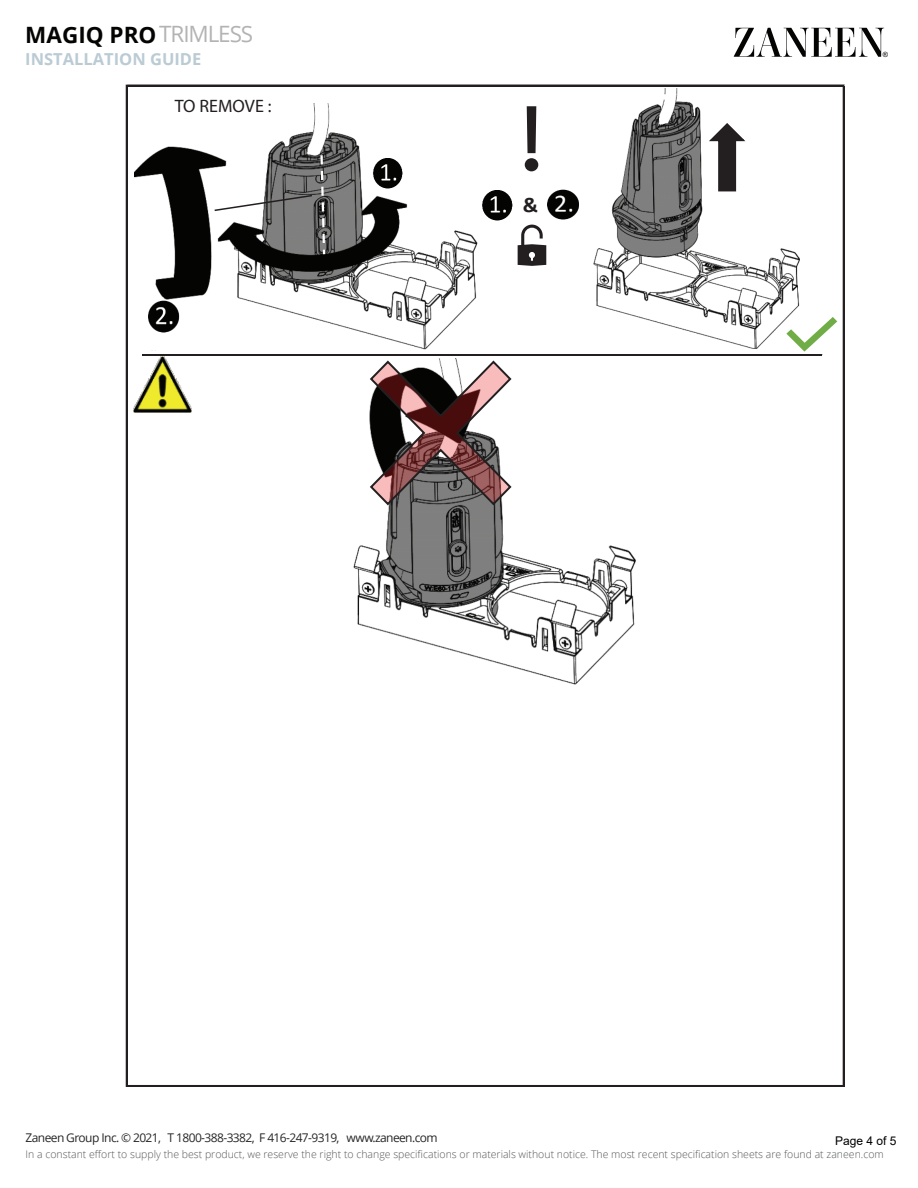
<style>
.page{position:relative;width:918px;height:1188px;background:#fff}
.page>*{position:absolute;margin:0;border:0;box-sizing:border-box;transform-origin:0 0}
.t1{font:700 22.5px "Open Sans";color:#040503}
.t2{font:700 21.75px "Calibri";color:#231f20}
.t3{font:18px "Myriad Pro";color:#231f20}
.t4{font:700 16.5px "Open Sans";color:#bbcbd4}
.t5{font:12px "Open Sans";letter-spacing:-.05em;color:#252625}
.t6{font:12px "Arial";color:#000}
.t7{font:300 10.5px "Open Sans";color:#565757}
.t8{font:7.2px "Arial";color:#040504}
.s1{font-weight:400;color:#b3b3b3}
</style>
<div class="page">
<svg style="left:734px;top:28px;width:150px;height:29px"></svg>
<hr style="left:126px;top:85px;width:1px;height:1002px;background:#231f20">
<hr style="left:843px;top:86px;width:1px;height:1001px;background:#231f20">
<hr style="left:127px;top:85px;width:717px;height:1px;background:#231f20">
<hr style="left:143px;top:354px;width:679px;height:2px;background:#231f20">
<hr style="left:127px;top:1085px;width:717px;height:2px;background:#231f20">
<img style="left:135px;top:104px;width:343px;height:246px">
<img style="left:370px;top:155px;width:35px;height:35px">
<svg style="left:527px;top:106px;width:9px;height:47px"></svg>
<div style="left:525px;top:158px;width:13px;height:13px;background:#231f20;border-radius:50%"></div>
<img style="left:482px;top:190px;width:31px;height:31px">
<img style="left:547px;top:190px;width:32px;height:29px">
<img style="left:148px;top:301px;width:31px;height:31px">
<img style="left:593px;top:88px;width:207px;height:260px">
<svg style="left:709px;top:122px;width:38px;height:70px"></svg>
<svg style="left:786px;top:317px;width:51px;height:35px"></svg>
<img style="left:353px;top:359px;width:283px;height:326px">
<img style="left:133px;top:356px;width:59px;height:57px">
<svg style="left:370px;top:361px;width:142px;height:144px"></svg>
<svg style="left:518px;top:225px;width:28px;height:41px"></svg>
<svg style="left:213px;top:153px;width:113px;height:104px"></svg>
<h1 class="t1" style="left:25px;top:19px;width:229px">MAGIQ PRO<span class="s1">TRIMLESS</span></h1>
<h3 class="t4" style="left:25px;top:48px;width:178px">INSTALLATION GUIDE</h3>
<h3 class="t3" style="left:175px;top:95px;width:98px">TO REMOVE :</h3>
<h2 class="t2" style="left:523px;top:189px;width:17px">&amp;</h2>
<p class="t8" style="left:883px;top:50px;width:7px">®</p>
<p class="t5" style="left:26px;top:1129px;width:413px">Zaneen Group Inc. © 2021, T 1800-388-3382, F 416-247-9319, www.zaneen.com</p>
<p class="t7" style="left:26px;top:1147px;width:860px">In a constant effort to supply the best product, we reserve the right to change specifications or materials without notice. The most recent specification sheets are found at zaneen.com</p>
<p class="t6" style="left:835px;top:1132px;width:63px">Page 4 of 5</p>
</div>
